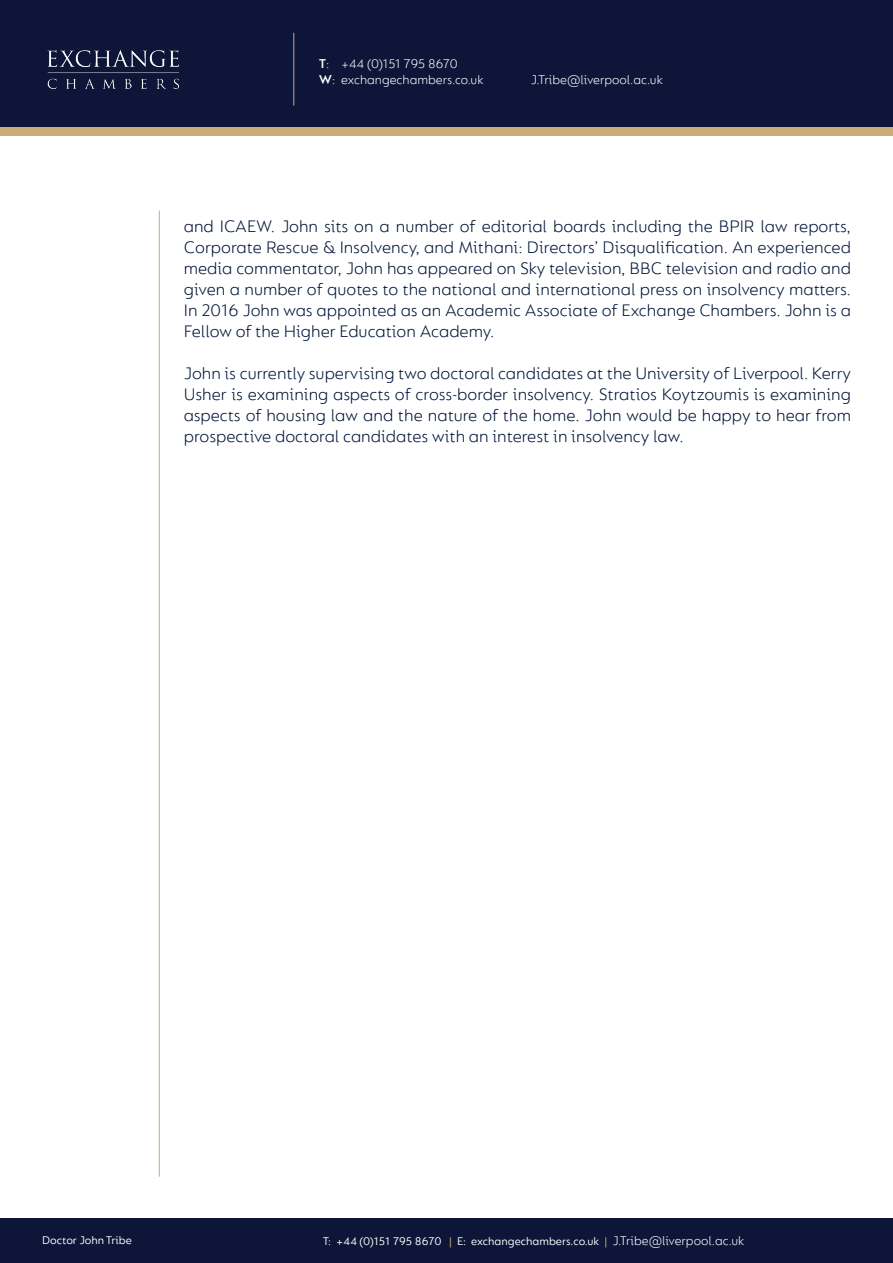
<style>
.page{position:relative;width:893px;height:1263px;background:#fff}
.page>*{position:absolute;margin:0;border:0;box-sizing:border-box;transform-origin:0 0}
.t1{font:300 18px/21px "FS Lucas";color:#001537;text-align:justify}
.t2{font:300 13.5px/16.2px "FS Lucas";color:#fff}
.t3{font:12px "FS Lucas";color:#fff}
.s1{font-weight:600}
.s2{color:#cbaa76}
</style>
<div class="page">
<div style="left:0;top:64px;width:893px;height:72px;background:#cbaa76"></div>
<div style="left:0;top:0;width:893px;height:127px;background:#0d1638"></div>
<div style="left:0;top:1219px;width:893px;height:44px;background:#0d1638"></div>
<img style="left:47px;top:50px;width:132px;height:39px">
<hr style="left:293px;top:33px;width:1px;height:73px;background:#cbaa76">
<hr style="left:159px;top:211px;width:1px;height:966px;background:#cbaa76">
<p class="t2" style="left:319px;top:55px;width:166px"><span class="s1">T</span>: +44 (0)151 795 8670<br><span class="s1">W</span>: exchangechambers.co.uk</p>
<p class="t2" style="left:531px;top:71px;width:134px">J.Tribe@liverpool.ac.uk</p>
<p class="t1" style="left:184px;top:215px;width:669px">and ICAEW. John sits on a number of editorial boards including the BPIR law reports, Corporate Rescue &amp; Insolvency, and Mithani: Directors’ Disqualification. An experienced media commentator, John has appeared on Sky television, BBC television and radio and given a number of quotes to the national and international press on insolvency matters.<br>In 2016 John was appointed as an Academic Associate of Exchange Chambers. John is a Fellow of the Higher Education Academy.</p>
<p class="t1" style="left:184px;top:362px;width:669px">John is currently supervising two doctoral candidates at the University of Liverpool. Kerry Usher is examining aspects of cross-border insolvency. Stratios Koytzoumis is examining aspects of housing law and the nature of the home. John would be happy to hear from prospective doctoral candidates with an interest in insolvency law.</p>
<p class="t2" style="left:612px;top:1233px;width:134px">J.Tribe@liverpool.ac.uk</p>
<p class="t3" style="left:42px;top:1233px;width:91px">Doctor John Tribe</p>
<p class="t3" style="left:323px;top:1235px;width:286px">T: +44 (0)151 795 8670 <span class="s2">|</span> E: exchangechambers.co.uk <span class="s2">|</span></p>
</div>
